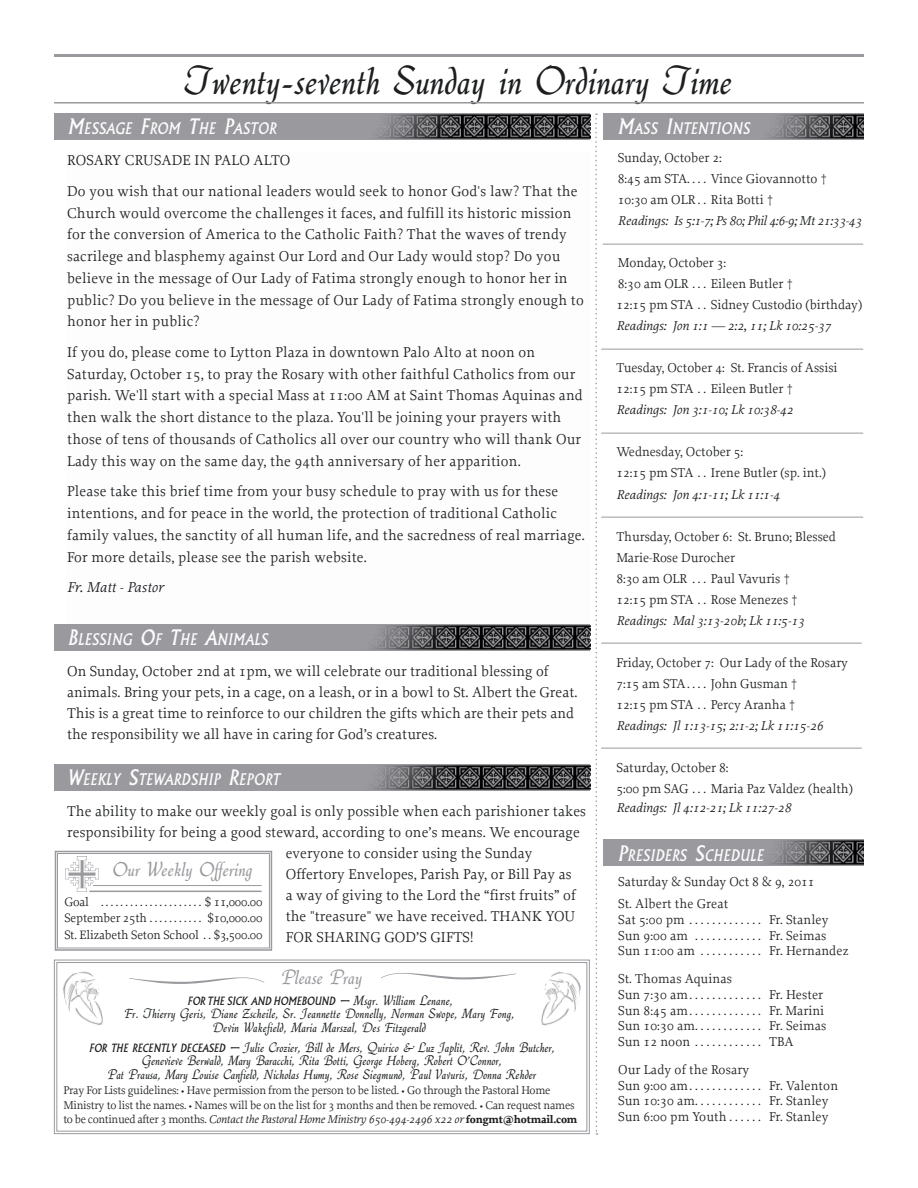
<style>
.page{position:relative;width:918px;height:1188px;background:#fff}
.page>*{position:absolute;margin:0;border:0;box-sizing:border-box;transform-origin:0 0}
.t1{font:72px "Dalliance Flourishes";color:#99999e}
.t2{font:42px "AT Quill";color:#1c1e20}
.t3{font:21px "AT Quill";color:#99999e}
.t4{font:italic 15.75px "Albertus";letter-spacing:.02em;color:#fdfdfe}
.t5{font:15px/21.8px "Proforma";letter-spacing:.015em;color:#1c1e20}
.t6{font:italic 15px "Proforma";letter-spacing:.015em;color:#1c1e20}
.t7{font:14.25px/13.5px "AT Quill";letter-spacing:.01em;color:#1c1e20;text-align:center;scale:.95 1}
.t8{font:13.5px/21px "Proforma";color:#1c1e20}
.t9{font:italic 13.5px "Proforma";color:#1c1e20}
.t10{font:italic 13.5px "Proforma";letter-spacing:-.02em;color:#1c1e20}
.t11{font:12.75px/16.5px "Proforma";letter-spacing:-.01em;color:#1c1e20;text-align:justify}
.t12{font:11.85px/14.2px "Proforma";letter-spacing:-.02em;color:#1c1e20}
.t13{font:italic 11.25px "Albertus";color:#1c1e20}
.s1{font-size:21px}
.s2{font-weight:300;font-style:normal;font-size:14.25px}
.s3{font-family:"AT Quill";font-style:normal;font-size:14.25px}
.s4{font-family:"Albertus";font-style:italic;font-size:11.25px}
.s5{font-family:"Albertus";font-weight:300}
.s6{font-style:italic}
.s7{font-weight:700;font-size:11.25px}
</style>
<div class="page">
<hr style="left:54px;top:54px;width:810px;height:3px;background:#99999e">
<hr style="left:54px;top:102px;width:810px;height:2px;background:#99999e">
<svg style="left:595px;top:113px;width:2px;height:1022px"></svg>
<svg style="left:54px;top:960px;width:536px;height:174px"></svg>
<div style="left:57px;top:962px;width:530px;height:169px;border:1px solid #99999e"></div>
<img style="left:538px;top:970px;width:45px;height:60px">
<img style="left:61px;top:969px;width:44px;height:61px">
<hr style="left:603px;top:244px;width:260px;height:1px;background:#99999e">
<hr style="left:601px;top:349px;width:262px;height:1px;background:#99999e">
<hr style="left:601px;top:433px;width:262px;height:1px;background:#99999e">
<hr style="left:601px;top:517px;width:262px;height:1px;background:#99999e">
<hr style="left:601px;top:643px;width:261px;height:1px;background:#99999e">
<hr style="left:601px;top:748px;width:261px;height:1px;background:#99999e">
<div style="left:603px;top:113px;width:261px;height:27px;background:#99999e"></div>
<img style="left:770px;top:114px;width:94px;height:25px">
<div style="left:55px;top:764px;width:535px;height:27px;background:#99999e"></div>
<img style="left:373px;top:765px;width:217px;height:25px">
<div style="left:603px;top:839px;width:261px;height:27px;background:#99999e"></div>
<img style="left:770px;top:840px;width:94px;height:25px">
<svg style="left:54px;top:850px;width:219px;height:101px"></svg>
<div style="left:57px;top:853px;width:213px;height:95px;border:1px solid #99999e"></div>
<hr style="left:93px;top:885px;width:169px;height:1px;background:#99999e">
<hr style="left:89px;top:891px;width:173px;height:1px;background:#99999e">
<img style="left:65px;top:857px;width:34px;height:34px">
<div style="left:55px;top:113px;width:535px;height:27px;background:#99999e"></div>
<img style="left:377px;top:114px;width:213px;height:25px">
<div style="left:55px;top:624px;width:535px;height:27px;background:#99999e"></div>
<img style="left:373px;top:625px;width:217px;height:25px">
<h2 class="t2" style="left:185px;top:58px;width:549px">Twenty-seventh Sunday in Ordinary Time</h2>
<p class="t4" style="left:68px;top:119px;width:210px"><span class="s1">M</span>ESSAGE <span class="s1">F</span>ROM <span class="s1">T</span>HE <span class="s1">P</span>ASTOR</p>
<p class="t5" style="left:67px;top:145px;width:512px;line-height:30.8px">ROSARY CRUSADE IN PALO ALTO<br>Do you wish that our national leaders would seek to honor God's law? That the</p>
<p class="t5" style="left:67px;top:202px;width:518px">Church would overcome the challenges it faces, and fulfill its historic mission for the conversion of America to the Catholic Faith? That the waves of trendy sacrilege and blasphemy against Our Lord and Our Lady would stop? Do you believe in the message of Our Lady of Fatima strongly enough to honor her in public? Do you believe in the message of Our Lady of Fatima strongly enough to honor her in public?</p>
<p class="t5" style="left:67px;top:341px;width:517px">If you do, please come to Lytton Plaza in downtown Palo Alto at noon on Saturday, October 15, to pray the Rosary with other faithful Catholics from our parish. We'll start with a special Mass at 11:00 AM at Saint Thomas Aquinas and then walk the short distance to the plaza. You'll be joining your prayers with those of tens of thousands of Catholics all over our country who will thank Our Lady this way on the same day, the 94th anniversary of her apparition.</p>
<p class="t5" style="left:67px;top:481px;width:519px">Please take this brief time from your busy schedule to pray with us for these intentions, and for peace in the world, the protection of traditional Catholic family values, the sanctity of all human life, and the sacredness of real marriage.<br>For more details, please see the parish website.</p>
<p class="t6" style="left:67px;top:578px;width:98px">Fr. Matt - Pastor</p>
<p class="t4" style="left:68px;top:630px;width:202px"><span class="s1">B</span>LESSING <span class="s1">O</span>F <span class="s1">T</span>HE <span class="s1">A</span>NIMALS</p>
<p class="t5" style="left:67px;top:661px;width:512px;line-height:21px">On Sunday, October 2nd at 1pm, we will celebrate our traditional blessing of animals. Bring your pets, in a cage, on a leash, or in a bowl to St. Albert the Great.<br>This is a great time to reinforce to our children the gifts which are their pets and the responsibility we all have in caring for God’s creatures.</p>
<p class="t4" style="left:68px;top:771px;width:213px"><span class="s1">W</span>EEKLY <span class="s1">S</span>TEWARDSHIP <span class="s1">R</span>EPORT</p>
<p class="t5" style="left:67px;top:800px;width:520px">The ability to make our weekly goal is only possible when each parishioner takes</p>
<p class="t5" style="left:67px;top:821px;width:514px">responsibility for being a good steward, according to one’s means. We encourage</p>
<p class="t5" style="left:286px;top:842px;width:248px">everyone to consider using the Sunday</p>
<p class="t5" style="left:286px;top:863px;width:287px">Offertory Envelopes, Parish Pay, or Bill Pay as</p>
<p class="t5" style="left:286px;top:884px;width:292px">a way of giving to the Lord the “first fruits” of</p>
<p class="t5" style="left:286px;top:905px;width:291px">the "treasure" we have received. THANK YOU</p>
<p class="t5" style="left:286px;top:926px;width:189px">FOR SHARING GOD’S GIFTS!</p>
<h3 class="t3" style="left:113px;top:858px;width:142px">Our Weekly Offering</h3>
<p class="t11" style="left:64px;top:893px;width:200px">Goal ..................... $ 11,000.00<br>September 25th . . . . . . . . . . . $10,000.00<br>St. Elizabeth Seton School . . $3,500.00</p>
<h1 class="t1" style="left:129px;top:942px;width:136px">Z</h1>
<h3 class="t3" style="left:282px;top:966px;width:83px">Please Pray</h3>
<h1 class="t1" style="left:381px;top:938px;width:136px">z</h1>
<p class="t13" style="left:188px;top:994px;width:267px">FOR THE SICK AND HOMEBOUND <span class="s2">–</span> <span class="s3">Msgr. William Lenane,</span></p>
<p class="t7" style="left:124px;top:1007px;width:412px">Fr. Thierry Geris, Diane Zscheile, Sr. Jeannette Donnelly, Norman Swope, Mary Fong,<br>Devin Wakefield, Maria Marszal, Des Fitzgerald</p>
<p class="t7" style="left:89px;top:1041px;width:492px"><span class="s4">FOR THE RECENTLY DECEASED</span> <span class="s5">–</span> Julie Crozier, Bill de Mers, Quirico &amp; Luz Japlit, Rev. John Butcher,<br>Genevieve Berwald, Mary Baracchi, Rita Botti, George Hoberg, Robert O Connor,</p>
<p class="t7" style="left:108px;top:1043px;width:453px;line-height:21px;text-align:left;text-indent:360px">,<br>Pat Prausa, Mary Louise Canfield, Nicholas Humy, Rose Siegmund, Paul Vavuris, Donna Rehder</p>
<p class="t12" style="left:63px;top:1083px;width:516px">Pray For Lists guidelines: • Have permission from the person to be listed. • Go through the Pastoral Home<br>Ministry to list the names. • Names will be on the list for 3 months and then be removed. • Can request names to be continued after 3 months. <span class="s6">Contact the Pastoral Home Ministry 650-494-2496 x22 or</span> <span class="s7">fongmt@hotmail.com</span></p>
<p class="t4" style="left:618px;top:119px;width:134px"><span class="s1">M</span>ASS <span class="s1">I</span>NTENTIONS</p>
<p class="t8" style="left:618px;top:147px;width:211px">Sunday, October 2:<br>8:45 am STA. . . . Vince Giovannotto †<br>10:30 am OLR . . Rita Botti †</p>
<p class="t10" style="left:618px;top:213px;width:246px">Readings: Is 5:1-7; Ps 80; Phil 4:6-9; Mt 21:33-43</p>
<p class="t8" style="left:616px;top:252px;width:247px">Monday, October 3:<br>8:30 am OLR . . . Eileen Butler †<br>12:15 pm STA . . Sidney Custodio (birthday)</p>
<p class="t9" style="left:616px;top:318px;width:216px">Readings: Jon 1:1 — 2:2, 11; Lk 10:25-37</p>
<p class="t8" style="left:616px;top:357px;width:223px">Tuesday, October 4: St. Francis of Assisi<br>12:15 pm STA . . Eileen Butler †</p>
<p class="t9" style="left:616px;top:402px;width:178px">Readings: Jon 3:1-10; Lk 10:38-42</p>
<p class="t8" style="left:616px;top:441px;width:211px">Wednesday, October 5:<br>12:15 pm STA . . Irene Butler (sp. int.)</p>
<p class="t9" style="left:616px;top:486px;width:165px">Readings: Jon 4:1-11; Lk 11:1-4</p>
<p class="t8" style="left:616px;top:525px;width:221px">Thursday, October 6: St. Bruno; Blessed<br>Marie-Rose Durocher<br>8:30 am OLR . . . Paul Vavuris †<br>12:15 pm STA . . Rose Menezes †</p>
<p class="t9" style="left:616px;top:612px;width:190px">Readings: Mal 3:13-20b; Lk 11:5-13</p>
<p class="t8" style="left:616px;top:651px;width:233px">Friday, October 7: Our Lady of the Rosary<br>7:15 am STA . . . . John Gusman †<br>12:15 pm STA . . Percy Aranha †</p>
<p class="t9" style="left:616px;top:717px;width:208px">Readings: Jl 1:13-15; 2:1-2; Lk 11:15-26</p>
<p class="t8" style="left:616px;top:756px;width:238px">Saturday, October 8:<br>5:00 pm SAG . . . Maria Paz Valdez (health)</p>
<p class="t9" style="left:616px;top:799px;width:176px">Readings: Jl 4:12-21; Lk 11:27-28</p>
<p class="t4" style="left:618px;top:846px;width:147px"><span class="s1">P</span>RESIDERS <span class="s1">S</span>CHEDULE</p>
<p class="t8" style="left:618px;top:870px;width:198px;line-height:22.2px">Saturday &amp; Sunday Oct 8 &amp; 9, 2011<br>St. Albert the Great</p>
<p class="t8" style="left:618px;top:911px;width:232px;line-height:15.8px">Sat 5:00 pm . . . . . . . . . . . . . Fr. Stanley<br>Sun 9:00 am . . . . . . . . . . . . Fr. Seimas<br>Sun 11:00 am . . . . . . . . . . . Fr. Hernandez</p>
<p class="t8" style="left:618px;top:971px;width:210px;line-height:15.8px">St. Thomas Aquinas<br>Sun 7:30 am. . . . . . . . . . . . . Fr. Hester<br>Sun 8:45 am............. Fr. Marini<br>Sun 10:30 am. . . . . . . . . . . . Fr. Seimas<br>Sun 12 noon ............ TBA</p>
<p class="t8" style="left:618px;top:1062px;width:221px;line-height:15.8px">Our Lady of the Rosary<br>Sun 9:00 am. . . . . . . . . . . . . Fr. Valenton Sun 10:30 am. . . . . . . . . . . . Fr. Stanley Sun 6:00 pm Youth . . . . . . Fr. Stanley</p>
</div>
